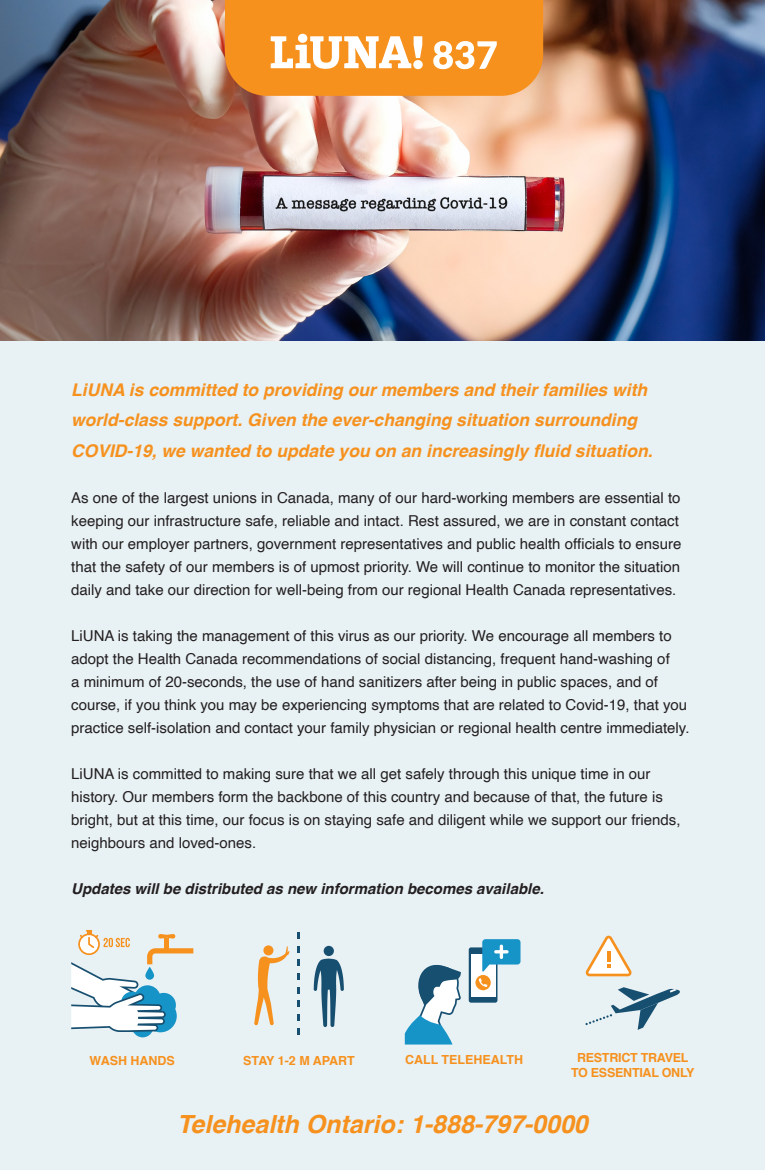
<style>
.page{position:relative;width:765px;height:1170px;background:#fff}
.page>*{position:absolute;margin:0;border:0;box-sizing:border-box;transform-origin:0 0}
.t1{font:italic 700 25px "Helvetica";color:#f6911e}
.t2{font:italic 700 17.5px/30.5px "Helvetica";color:#f6911e}
.t3{font:15px/23px "Helvetica";color:#231f20}
.t4{font:italic 700 15px "Helvetica";color:#231f20}
.t5{font:700 12.5px "Helvetica";color:#f6911e}
.t6{font:700 12.5px/15.5px "Helvetica";letter-spacing:-.02em;color:#f6911e;text-align:center}
</style>
<div class="page">
<div style="left:0;top:340px;width:765px;height:830px;background:#e8f1f4"></div>
<img style="left:0;top:0;width:765px;height:340px">
<svg style="left:225px;top:0;width:318px;height:96px"></svg>
<div style="left:469px;top:947px;width:28px;height:56px;background:#174f70;border-radius:2px"></div>
<div style="left:471px;top:954px;width:25px;height:42px;background:#fff"></div>
<svg style="left:475px;top:975px;width:16px;height:15px"></svg>
<svg style="left:479px;top:978px;width:8px;height:9px"></svg>
<svg style="left:482px;top:939px;width:39px;height:33px"></svg>
<svg style="left:405px;top:964px;width:56px;height:81px"></svg>
<svg style="left:71px;top:930px;width:122px;height:107px"></svg>
<svg style="left:297px;top:1028px;width:2px;height:7px"></svg>
<svg style="left:297px;top:987px;width:2px;height:7px"></svg>
<svg style="left:297px;top:1001px;width:2px;height:6px"></svg>
<svg style="left:297px;top:1014px;width:2px;height:7px"></svg>
<svg style="left:297px;top:973px;width:2px;height:7px"></svg>
<svg style="left:297px;top:932px;width:2px;height:7px"></svg>
<svg style="left:297px;top:960px;width:2px;height:6px"></svg>
<svg style="left:297px;top:946px;width:2px;height:7px"></svg>
<svg style="left:314px;top:959px;width:30px;height:68px"></svg>
<div style="left:324px;top:946px;width:10px;height:10px;background:#174f70;border-radius:50%"></div>
<svg style="left:254px;top:946px;width:36px;height:79px"></svg>
<svg style="left:586px;top:936px;width:46px;height:40px"></svg>
<hr style="left:607px;top:951px;width:4px;height:11px;background:#f6911e">
<svg style="left:585px;top:987px;width:95px;height:43px"></svg>
<p class="t2" style="left:71px;top:374px;width:583px">LiUNA is committed to providing our members and their families with world-class support. Given the ever-changing situation surrounding<br>COVID-19, we wanted to update you on an increasingly fluid situation.</p>
<p class="t3" style="left:71px;top:486px;width:612px">As one of the largest unions in Canada, many of our hard-working members are essential to keeping our infrastructure safe, reliable and intact. Rest assured, we are in constant contact with our employer partners, government representatives and public health officials to ensure that the safety of our members is of upmost priority. We will continue to monitor the situation daily and take our direction for well-being from our regional Health Canada representatives.</p>
<p class="t3" style="left:71px;top:624px;width:620px">LiUNA is taking the management of this virus as our priority. We encourage all members to adopt the Health Canada recommendations of social distancing, frequent hand-washing of<br>a minimum of 20-seconds, the use of hand sanitizers after being in public spaces, and of course, if you think you may be experiencing symptoms that are related to Covid-19, that you practice self-isolation and contact your family physician or regional health centre immediately.</p>
<p class="t3" style="left:71px;top:762px;width:611px">LiUNA is committed to making sure that we all get safely through this unique time in our history. Our members form the backbone of this country and because of that, the future is bright, but at this time, our focus is on staying safe and diligent while we support our friends, neighbours and loved-ones.</p>
<p class="t4" style="left:71px;top:876px;width:474px">Updates will be distributed as new information becomes available.</p>
<p class="t5" style="left:90px;top:1050px;width:87px">WASH HANDS</p>
<p class="t5" style="left:243px;top:1050px;width:113px">STAY 1-2 M APART</p>
<p class="t5" style="left:405px;top:1049px;width:120px">CALL TELEHEALTH</p>
<p class="t6" style="left:571px;top:1050px;width:125px">RESTRICT TRAVEL<br>TO ESSENTIAL ONLY</p>
<p class="t1" style="left:177px;top:1103px;width:412px">Telehealth Ontario: 1-888-797-0000</p>
</div>
